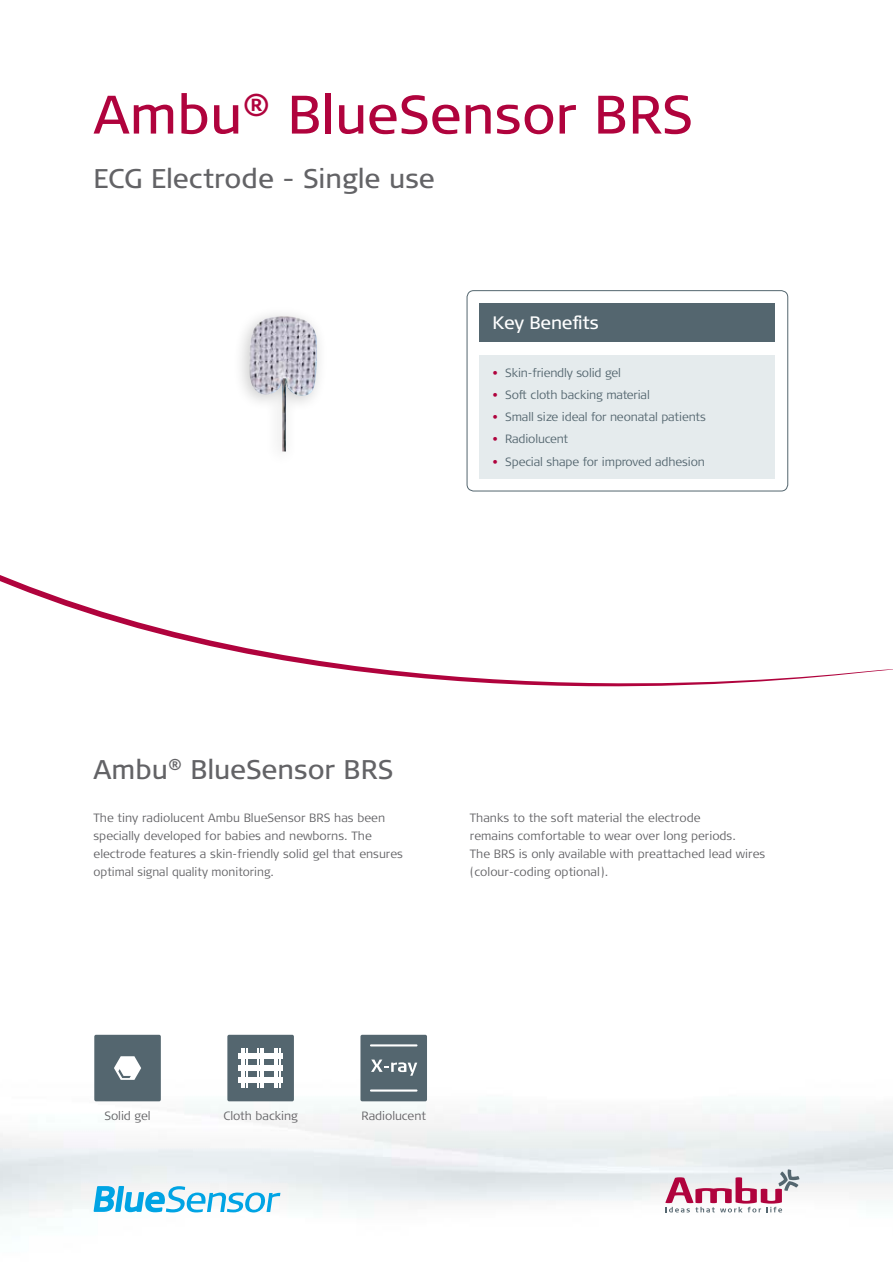
<style>
.page{position:relative;width:893px;height:1263px;background:#fff}
.page>*{position:absolute;margin:0;border:0;box-sizing:border-box;transform-origin:0 0}
.t1{font:54px "Signa OT";color:#b0033d}
.t2{font:27px "Signa OT";color:#636366}
.t3{font:18px "Signa OT";letter-spacing:-.01em;color:#fff}
.t4{font:300 12px/18px "Signa OT";color:#636366}
.t5{font:300 12px "Signa OT";letter-spacing:-.01em;color:#54666f}
.s1{color:#b0033d}
</style>
<div class="page">
<img style="left:0;top:1100px;width:893px;height:116px">
<svg style="left:665px;top:1169px;width:134px;height:43px"></svg>
<img style="left:248px;top:316px;width:70px;height:135px">
<div style="left:94px;top:1035px;width:67px;height:66px;background:#54666f;border-radius:2px"></div>
<svg style="left:114px;top:1056px;width:27px;height:24px"></svg>
<div style="left:227px;top:1035px;width:67px;height:66px;background:#54666f;border-radius:2px"></div>
<svg style="left:238px;top:1048px;width:45px;height:40px"></svg>
<div style="left:360px;top:1035px;width:67px;height:66px;background:#54666f;border-radius:2px"></div>
<hr style="left:370px;top:1044px;width:47px;height:2px;background:#fff">
<hr style="left:370px;top:1089px;width:47px;height:2px;background:#fff">
<svg style="left:371px;top:1059px;width:46px;height:17px"></svg>
<svg style="left:94px;top:1186px;width:186px;height:26px"></svg>
<svg style="left:0;top:575px;width:893px;height:111px"></svg>
<div style="left:467px;top:290px;width:321px;height:201px;border:1px solid #54666f;border-radius:7px"></div>
<div style="left:480px;top:355px;width:295px;height:123px;background:#e5ebed"></div>
<div style="left:480px;top:303px;width:295px;height:39px;background:#54666f"></div>
<h1 class="t1" style="left:94px;top:84px;width:601px">Ambu<sup>®</sup> BlueSensor BRS</h1>
<h2 class="t2" style="left:94px;top:163px;width:343px">ECG Electrode - Single use</h2>
<h3 class="t3" style="left:492px;top:313px;width:108px">Key Benefits</h3>
<p class="t5" style="left:492px;top:366px;width:130px"><span class="s1">•</span> Skin-friendly solid gel</p>
<p class="t5" style="left:492px;top:388px;width:159px"><span class="s1">•</span> Soft cloth backing material</p>
<p class="t5" style="left:492px;top:410px;width:215px"><span class="s1">•</span> Small size ideal for neonatal patients</p>
<p class="t5" style="left:492px;top:432px;width:77px"><span class="s1">•</span> Radiolucent</p>
<p class="t5" style="left:492px;top:455px;width:214px"><span class="s1">•</span> Special shape for improved adhesion</p>
<h2 class="t2" style="left:94px;top:754px;width:301px">Ambu<sup>®</sup> BlueSensor BRS</h2>
<p class="t4" style="left:94px;top:808px;width:311px">The tiny radiolucent Ambu BlueSensor BRS has been specially developed for babies and newborns. The electrode features a skin-friendly solid gel that ensures optimal signal quality monitoring.</p>
<p class="t4" style="left:470px;top:808px;width:297px">Thanks to the soft material the electrode<br>remains comfortable to wear over long periods.<br>The BRS is only available with preattached lead wires (colour-coding optional).</p>
<p class="t4" style="left:104px;top:1107px;width:48px">Solid gel</p>
<p class="t4" style="left:224px;top:1107px;width:76px">Cloth backing</p>
<p class="t4" style="left:361px;top:1107px;width:66px">Radiolucent</p>
</div>
